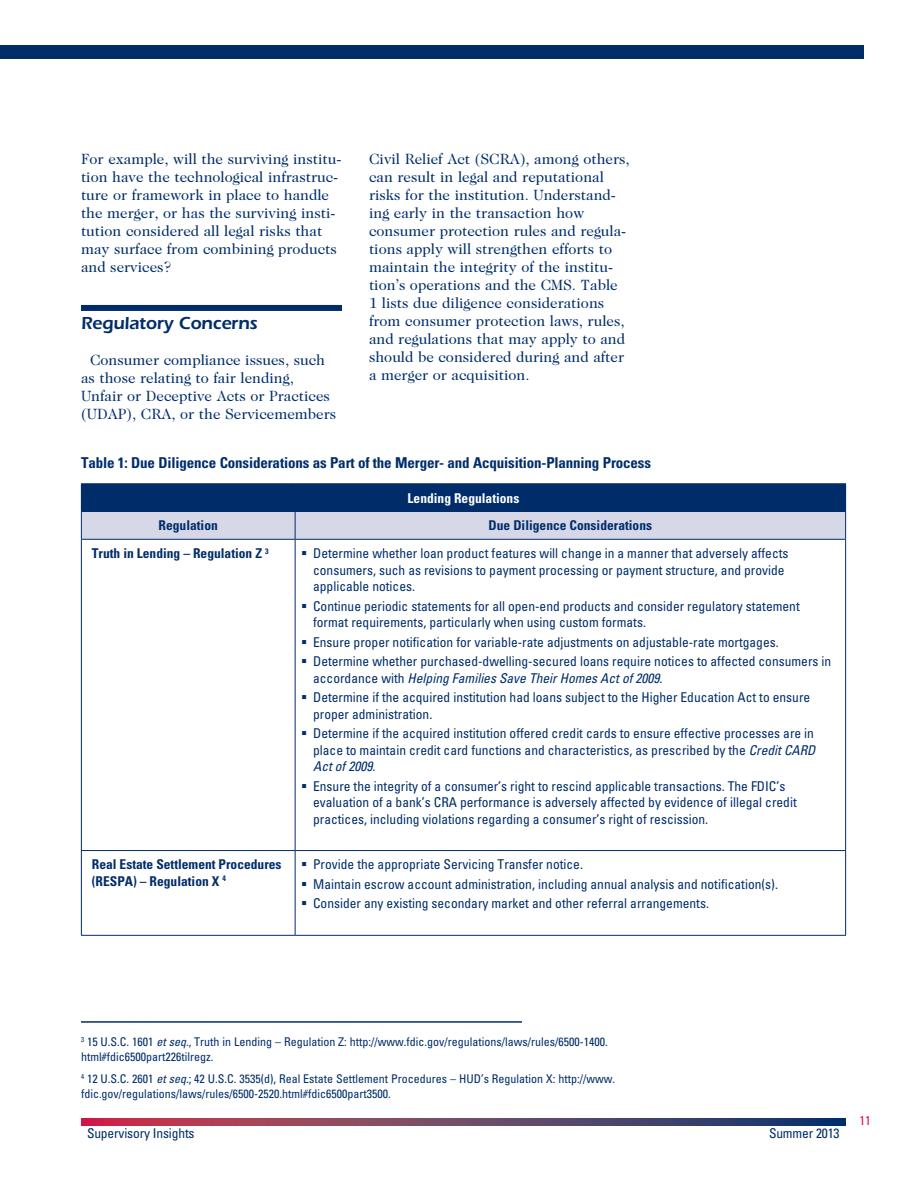
<style>
.page{position:relative;width:918px;height:1188px;background:#fff}
.page>*{position:absolute;margin:0;border:0;box-sizing:border-box;transform-origin:0 0}
.HeadB{font:600 18px "ITC Eras Std";letter-spacing:-.01em;color:#002d6a}
.Body{font:15px/18px "Caslon 224 Std";color:#002d6a}
.Body-2{font:700 condensed 15px "Univers LT Std";letter-spacing:-.01em;color:#002d6a}
.t1{font:condensed 13.5px/16.5px "Univers LT Std";color:#002d6a}
.RoundupTableBold{font:700 condensed 13.5px/16.5px "Univers LT Std";color:#002d6a}
.RoundupTableBold-2{font:700 condensed 13.5px "Univers LT Std";color:#fff}
.t2{font:condensed 12.75px "Univers LT Std";color:#d31245}
.Footnote{font:condensed 12px/15px "Univers LT Std";color:#002d6a}
.s1{font-style:italic}
</style>
<div class="page">
<div style="left:0;top:45px;width:864px;height:13px;background:#002d6a"></div>
<svg style="left:81px;top:1119px;width:765px;height:6px;background:#704062"></svg>
<div style="left:81px;top:305px;width:261px;height:6px;background:#002d6a"></div>
<hr style="left:81px;top:1021px;width:441px;height:2px;background:#002d6a">
<hr style="left:81px;top:483px;width:214px;height:1px;background:#002d6a">
<hr style="left:295px;top:483px;width:551px;height:1px;background:#002d6a">
<svg style="left:81px;top:484px;width:765px;height:55px;background:#677fa6"></svg>
<hr style="left:81px;top:539px;width:214px;height:1px;background:#002d6a">
<hr style="left:81px;top:540px;width:1px;height:310px;background:#002d6a">
<hr style="left:295px;top:539px;width:551px;height:1px;background:#002d6a">
<hr style="left:295px;top:540px;width:1px;height:310px;background:#002d6a">
<hr style="left:845px;top:540px;width:1px;height:310px;background:#002d6a">
<hr style="left:81px;top:850px;width:214px;height:1px;background:#002d6a">
<hr style="left:81px;top:851px;width:1px;height:84px;background:#002d6a">
<hr style="left:295px;top:850px;width:551px;height:1px;background:#002d6a">
<hr style="left:295px;top:851px;width:1px;height:84px;background:#002d6a">
<hr style="left:845px;top:851px;width:1px;height:84px;background:#002d6a">
<hr style="left:81px;top:935px;width:214px;height:1px;background:#002d6a">
<hr style="left:295px;top:935px;width:551px;height:1px;background:#002d6a">
<p class="Body" style="left:81px;top:150px;width:262px">For example, will the surviving institu&shy;tion have the technological infrastruc&shy;ture or framework in place to handle the merger, or has the surviving insti&shy;tution considered all legal risks that may surface from combining products and services?</p>
<p class="HeadB" style="left:81px;top:313px;width:178px">Regulatory Concerns</p>
<p class="Body" style="left:81px;top:351px;width:257px;text-indent:9px">Consumer compliance issues, such as those relating to fair lending, Unfair or Deceptive Acts or Practices (UDAP), CRA, or the Servicemembers</p>
<p class="Body" style="left:369px;top:150px;width:262px">Civil Relief Act (SCRA), among others, can result in legal and reputational risks for the institution. Understand&shy;ing early in the transaction how consumer protection rules and regula&shy;tions apply will strengthen efforts to maintain the integrity of the institu&shy;tion’s operations and the CMS. Table 1 lists due diligence considerations from consumer protection laws, rules, and regulations that may apply to and should be considered during and after a merger or acquisition.</p>
<p class="Body-2" style="left:81px;top:454px;width:572px">Table 1: Due Diligence Considerations as Part of the Merger- and Acquisition-Planning Process</p>
<p class="RoundupTableBold-2" style="left:408px;top:489px;width:113px">Lending Regulations</p>
<p class="RoundupTableBold" style="left:159px;top:517px;width:61px">Regulation</p>
<p class="RoundupTableBold" style="left:489px;top:517px;width:165px">Due Diligence Considerations</p>
<p class="RoundupTableBold" style="left:92px;top:545px;width:178px">Truth in Lending – Regulation Z <sup>3</sup></p>
<p class="t1" style="left:313px;top:545px;width:477px">Determine whether loan product features will change in a manner that adversely affects consumers, such as revisions to payment processing or payment structure, and provide applicable notices.</p>
<p class="t1" style="left:313px;top:597px;width:488px">Continue periodic statements for all open-end products and consider regulatory statement format requirements, particularly when using custom formats.</p>
<p class="t1" style="left:313px;top:633px;width:467px">Ensure proper notification for variable-rate adjustments on adjustable-rate mortgages.</p>
<p class="t1" style="left:313px;top:653px;width:520px">Determine whether purchased-dwelling-secured loans require notices to affected consumers in accordance with <span class="s1">Helping Families Save Their Homes Act of 2009</span>.</p>
<p class="t1" style="left:313px;top:689px;width:499px">Determine if the acquired institution had loans subject to the Higher Education Act to ensure proper administration.</p>
<p class="t1" style="left:313px;top:725px;width:504px;text-align:justify">Determine if the acquired institution offered credit cards to ensure effective processes are in place to maintain credit card functions and characteristics, as prescribed by the <span class="s1">Credit CARD Act of 2009</span>.</p>
<p class="t1" style="left:313px;top:777px;width:485px">Ensure the integrity of a consumer’s right to rescind applicable transactions. The FDIC’s evaluation of a bank’s CRA performance is adversely affected by evidence of illegal credit practices, including violations regarding a consumer’s right of rescission.</p>
<p class="RoundupTableBold" style="left:92px;top:856px;width:191px">Real Estate Settlement Procedures (RESPA) – Regulation X <sup>4</sup></p>
<p class="t1" style="left:313px;top:856px;width:271px">Provide the appropriate Servicing Transfer notice.</p>
<p class="t1" style="left:313px;top:876px;width:466px">Maintain escrow account administration, including annual analysis and notification(s).</p>
<p class="t1" style="left:313px;top:895px;width:397px">Consider any existing secondary market and other referral arrangements.</p>
<p class="Footnote" style="left:81px;top:1034px;width:528px"><sup>3</sup> 15 U.S.C. 1601 <span class="s1">et seq.</span>, Truth in Lending – Regulation Z: http://www.fdic.gov/regulations/laws/rules/6500-1400. html#fdic6500part226tilregz.</p>
<p class="Footnote" style="left:81px;top:1071px;width:536px"><sup>4</sup> 12 U.S.C. 2601 <span class="s1">et seq.</span>; 42 U.S.C. 3535(d), Real Estate Settlement Procedures – HUD’s Regulation X: http://www. fdic.gov/regulations/laws/rules/6500-2520.html#fdic6500part3500.</p>
<p class="t1" style="left:87px;top:1125px;width:109px">Supervisory Insights</p>
<p class="t1" style="left:769px;top:1125px;width:72px">Summer 2013</p>
<p class="t2" style="left:860px;top:1112px;width:13px">11</p>
</div>
